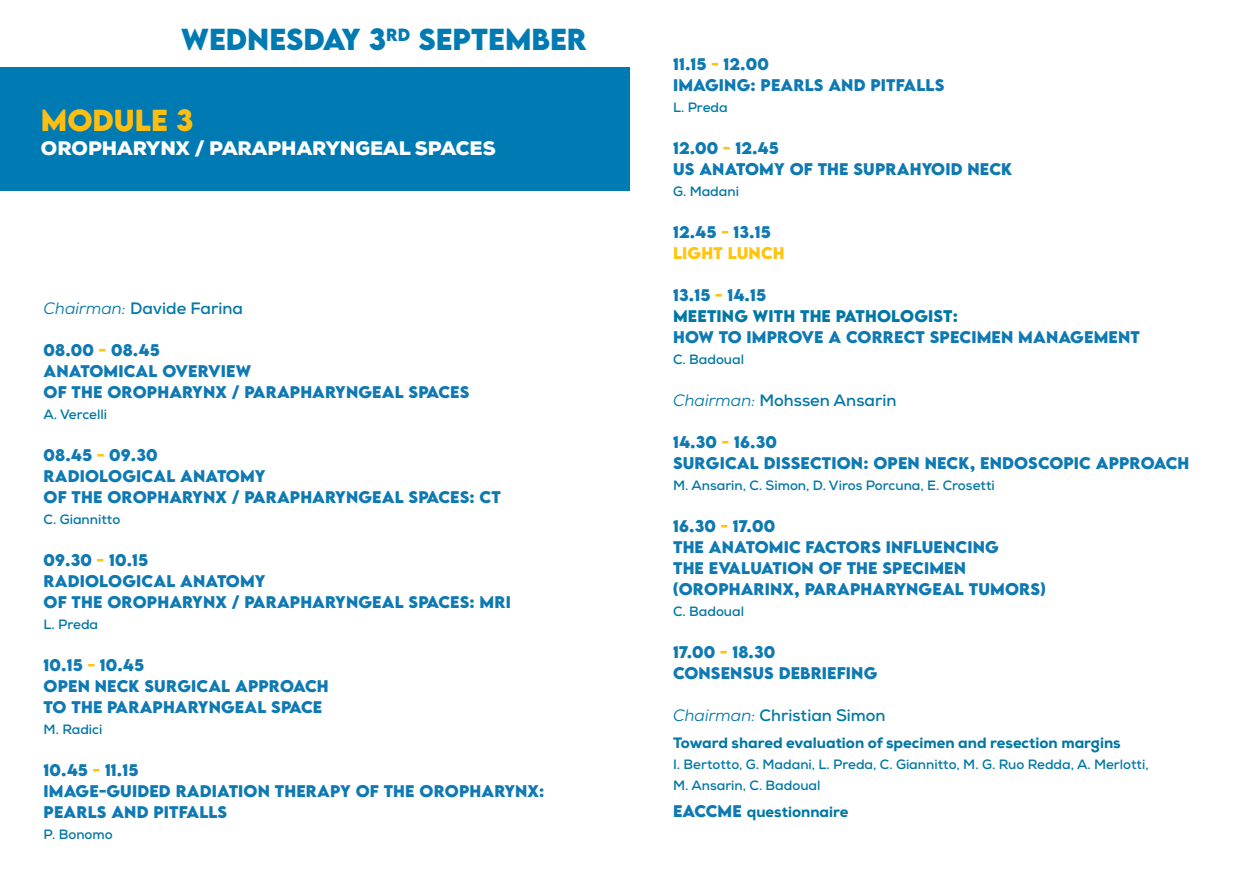
<style>
.page{position:relative;width:1259px;height:893px;background:#fff}
.page>*{position:absolute;margin:0;border:0;box-sizing:border-box;transform-origin:0 0}
.t1{font:700 27px "LEMONMILK";color:#007ab3}
.t2{font:700 27px "LEMONMILK";color:#fdbe12}
.t3{font:900 19.5px "Nexa";color:#fff}
.t4{font:900 16.5px/19.8px "Nexa";color:#007ab3}
.t5{font:700 16.5px "Nexa";color:#0077a5}
.t6{font:700 15px "LEMONMILK";letter-spacing:.01em;color:#0e79b2}
.t7{font:800 15px "Nexa";color:#0077a5}
.t8{font:700 15px "LEMONMILK";letter-spacing:.01em;color:#0077a5}
.t9{font:700 15px "LEMONMILK";letter-spacing:.01em;color:#fec40e}
.t10{font:700 13.5px "Nexa";color:#0077a5}
.t11{font:700 13.5px "Nexa";color:#007ab3}
.s1{font-weight:400;font-style:italic}
.s2{color:#fec40e}
.s3{font-size:13.5px;color:#fdbe12}
.s4{font-family:"LEMONMILK";font-weight:700;color:#0e79b2}
</style>
<div class="page">
<div style="left:0;top:68px;width:629px;height:123px;background:#007ab3"></div>
<p class="t1" style="left:181px;top:21px;width:407px">WEDNESDAY 3<sup>RD</sup> SEPTEMBER</p>
<p class="t2" style="left:41px;top:102px;width:154px">MODULE 3</p>
<p class="t3" style="left:41px;top:135px;width:456px">OROPHARYNX / PARAPHARYNGEAL SPACES</p>
<p class="t5" style="left:44px;top:298px;width:201px"><span class="s1">Chairman:</span> Davide Farina</p>
<p class="t6" style="left:44px;top:340px;width:118px">08.00 <span class="s2">-</span> 08.45</p>
<p class="t6" style="left:44px;top:361px;width:209px">ANATOMICAL OVERVIEW</p>
<p class="t6" style="left:44px;top:382px;width:427px">OF THE OROPHARYNX / PARAPHARYNGEAL SPACES</p>
<p class="t10" style="left:44px;top:406px;width:65px">A. Vercelli</p>
<p class="t6" style="left:44px;top:445px;width:116px">08.45 <span class="s2">-</span> 09.30</p>
<p class="t6" style="left:44px;top:466px;width:224px">RADIOLOGICAL ANATOMY</p>
<p class="t6" style="left:44px;top:487px;width:459px">OF THE OROPHARYNX / PARAPHARYNGEAL SPACES: CT</p>
<p class="t10" style="left:44px;top:511px;width:78px">C. Giannitto</p>
<p class="t6" style="left:44px;top:550px;width:106px">09.30 <span class="s2">-</span> 10.15</p>
<p class="t6" style="left:44px;top:571px;width:224px">RADIOLOGICAL ANATOMY</p>
<p class="t6" style="left:44px;top:592px;width:469px">OF THE OROPHARYNX / PARAPHARYNGEAL SPACES: MRI</p>
<p class="t10" style="left:44px;top:616px;width:56px">L. Preda</p>
<p class="t6" style="left:44px;top:655px;width:102px">10.15 <span class="s2">-</span> 10.45</p>
<p class="t6" style="left:44px;top:676px;width:287px">OPEN NECK SURGICAL APPROACH</p>
<p class="t6" style="left:44px;top:697px;width:280px">TO THE PARAPHARYNGEAL SPACE</p>
<p class="t10" style="left:44px;top:721px;width:60px">M. Radici</p>
<p class="t6" style="left:44px;top:760px;width:96px">10.45 <span class="s2">-</span> 11.15</p>
<p class="t6" style="left:44px;top:781px;width:502px">IMAGE-GUIDED RADIATION THERAPY OF THE OROPHARYNX:</p>
<p class="t6" style="left:44px;top:802px;width:185px">PEARLS AND PITFALLS</p>
<p class="t10" style="left:44px;top:826px;width:71px">P. Bonomo</p>
<p class="t4" style="left:44px;top:369px;width:233px">08.45 <span class="s3">-</span> 09.30<br>RADIOLOGICAL ANATOMY</p>
<p class="t4" style="left:44px;top:480px;width:111px">09.30 <span class="s3">-</span> 10.15</p>
<p class="t4" style="left:44px;top:592px;width:106px">10.15 <span class="s3">-</span> 10.45</p>
<p class="t11" style="left:44px;top:650px;width:60px">M. Radici</p>
<p class="t4" style="left:44px;top:703px;width:107px">10.45 <span class="s3">-</span> 11.00</p>
<p class="t4" style="left:44px;top:779px;width:104px">11.00 <span class="s3">-</span> 11.30</p>
<p class="t6" style="left:673px;top:54px;width:97px">11.15 <span class="s2">-</span> 12.00</p>
<p class="t6" style="left:673px;top:75px;width:273px">IMAGING: PEARLS AND PITFALLS</p>
<p class="t10" style="left:673px;top:99px;width:56px">L. Preda</p>
<p class="t6" style="left:673px;top:138px;width:107px">12.00 <span class="s2">-</span> 12.45</p>
<p class="t6" style="left:673px;top:159px;width:341px">US ANATOMY OF THE SUPRAHYOID NECK</p>
<p class="t10" style="left:673px;top:183px;width:67px">G. Madani</p>
<p class="t6" style="left:673px;top:222px;width:99px">12.45 <span class="s2">-</span> 13.15</p>
<p class="t9" style="left:673px;top:243px;width:27px">LIGHT</p>
<p class="t9" style="left:727px;top:243px;width:58px">LUNCH</p>
<p class="t6" style="left:673px;top:285px;width:95px">13.15 <span class="s2">-</span> 14.15</p>
<p class="t8" style="left:673px;top:306px;width:25px">MEET</p>
<p class="t8" style="left:716px;top:306px;width:95px">ING WITH THE</p>
<p class="t8" style="left:836px;top:306px;width:124px">PATHOLOGIST:</p>
<p class="t6" style="left:673px;top:327px;width:468px">HOW TO IMPROVE A CORRECT SPECIMEN MANAGEMENT</p>
<p class="t10" style="left:673px;top:351px;width:73px">C. Badoual</p>
<p class="t5" style="left:673px;top:390px;width:225px"><span class="s1">Chairman:</span> Mohssen Ansarin</p>
<p class="t6" style="left:673px;top:432px;width:105px">14.30 <span class="s2">-</span> 16.30</p>
<p class="t6" style="left:673px;top:453px;width:518px">SURGICAL DISSECTION: OPEN NECK, ENDOSCOPIC APPROACH</p>
<p class="t10" style="left:673px;top:477px;width:323px">M. Ansarin, C. Simon, D. Viros Porcuna, E. Crosetti</p>
<p class="t6" style="left:673px;top:516px;width:104px">16.30 <span class="s2">-</span> 17.00</p>
<p class="t6" style="left:673px;top:537px;width:327px">THE ANATOMIC FACTORS INFLUENCING</p>
<p class="t6" style="left:673px;top:558px;width:294px">THE EVALUATION OF THE SPECIMEN</p>
<p class="t6" style="left:673px;top:579px;width:374px">(OROPHARINX, PARAPHARYNGEAL TUMORS)</p>
<p class="t10" style="left:673px;top:603px;width:73px">C. Badoual</p>
<p class="t6" style="left:673px;top:642px;width:104px">17.00 <span class="s2">-</span> 18.30</p>
<p class="t6" style="left:673px;top:663px;width:206px">CONSENSUS DEBRIEFING</p>
<p class="t5" style="left:673px;top:705px;width:214px"><span class="s1">Chairman:</span> Christian Simon</p>
<p class="t7" style="left:673px;top:733px;width:449px">Toward shared evaluation of specimen and resection margins</p>
<p class="t10" style="left:673px;top:756px;width:477px">I. Bertotto, G. Madani, L. Preda, C. Giannitto, M. G. Ruo Redda, A. Merlotti,</p>
<p class="t10" style="left:673px;top:777px;width:149px">M. Ansarin, C. Badoual</p>
<p class="t7" style="left:673px;top:802px;width:177px"><span class="s4">EACCME</span> questionnaire</p>
</div>
